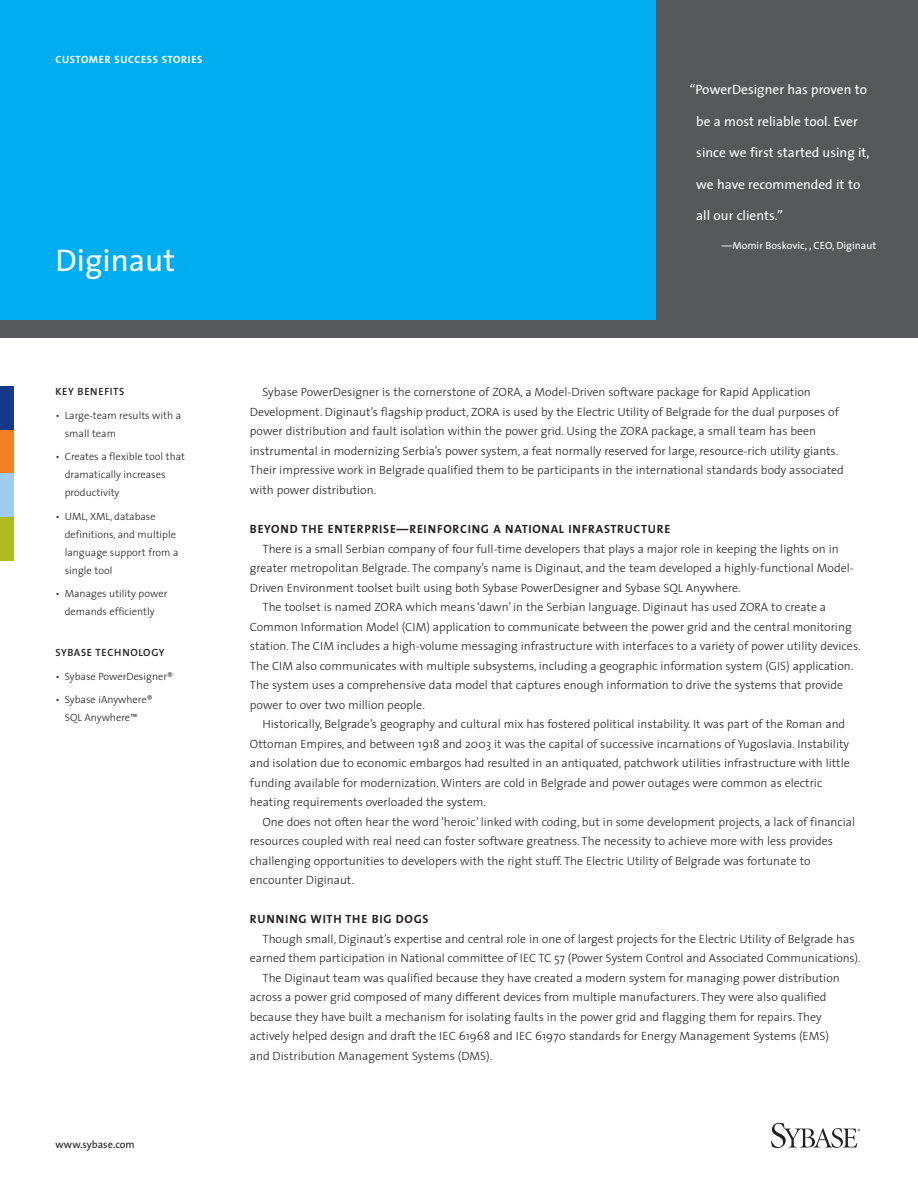
<style>
.page{position:relative;width:918px;height:1188px;background:#fff}
.page>*{position:absolute;margin:0;border:0;box-sizing:border-box;transform-origin:0 0}
.t1{font:31.5px "The Sans";color:#fff}
.t2{font:13.5px "The Sans";color:#fff}
.t3{font:300 12px/19.5px "The Sans";color:#231f20}
.t4{font:700 12px "The Sans";letter-spacing:.06em;color:#231f20}
.t5{font:300 10.5px/18px "The Sans";color:#231f20}
.t6{font:10.5px "The Sans";color:#fff}
.t7{font:600 10.5px "The Sans";letter-spacing:.06em;color:#231f20}
.t8{font:700 10.5px "The Sans";letter-spacing:.06em;color:#fff}
.t9{font:10.5px "The Sans";color:#231f20}
</style>
<div class="page">
<div style="left:0;top:386px;width:14px;height:44px;background:#153889"></div>
<div style="left:0;top:430px;width:14px;height:43px;background:#f48026"></div>
<div style="left:0;top:473px;width:14px;height:44px;background:#9fcbec"></div>
<div style="left:0;top:517px;width:14px;height:44px;background:#aebc21"></div>
<div style="left:0;top:0;width:661px;height:327px;background:#00aeef"></div>
<div style="left:656px;top:0;width:262px;height:324px;background:#57585a"></div>
<div style="left:0;top:320px;width:918px;height:18px;background:#57585a"></div>
<svg style="left:771px;top:1123px;width:89px;height:25px"></svg>
<p class="t8" style="left:55px;top:55px;width:149px">CUSTOMER SUCCESS STORIES</p>
<h1 class="t1" style="left:56px;top:248px;width:121px">Diginaut</h1>
<p class="t7" style="left:56px;top:388px;width:70px">KEY BENEFITS</p>
<p class="t5" style="left:65px;top:407px;width:118px;text-indent:-9px">• Large-team results with a small team</p>
<p class="t5" style="left:65px;top:449px;width:122px;text-indent:-9px">• Creates a flexible tool that dramatically increases productivity</p>
<p class="t5" style="left:65px;top:508px;width:115px;text-indent:-9px">• UML, XML, database definitions, and multiple language support from a single tool</p>
<p class="t5" style="left:56px;top:585px;width:113px;text-align:center">• Manages utility power demands efficiently</p>
<p class="t7" style="left:56px;top:649px;width:111px">SYBASE TECHNOLOGY</p>
<p class="t5" style="left:56px;top:668px;width:119px">• Sybase PowerDesigner®</p>
<p class="t5" style="left:56px;top:692px;width:99px;text-align:center">• Sybase iAnywhere®<br>SQL Anywhere™</p>
<p class="t9" style="left:56px;top:1141px;width:81px">www.sybase.com</p>
<p class="t2" style="left:690px;top:85px;width:179px">“PowerDesigner has proven to</p>
<p class="t2" style="left:696px;top:116px;width:163px">be a most reliable tool. Ever</p>
<p class="t2" style="left:696px;top:148px;width:175px">since we first started using it,</p>
<p class="t2" style="left:696px;top:179px;width:166px">we have recommended it to</p>
<p class="t2" style="left:696px;top:211px;width:88px">all our clients.”</p>
<p class="t6" style="left:722px;top:241px;width:156px">—Momir Boskovic, , CEO, Diginaut</p>
<p class="t3" style="left:250px;top:384px;width:596px;text-indent:13px">Sybase PowerDesigner is the cornerstone of ZORA, a Model-Driven software package for Rapid Application Development. Diginaut’s flagship product, ZORA is used by the Electric Utility of Belgrade for the dual purposes of power distribution and fault isolation within the power grid. Using the ZORA package, a small team has been instrumental in modernizing Serbia’s power system, a feat normally reserved for large, resource-rich utility giants.<br>Their impressive work in Belgrade qualified them to be participants in the international standards body associated with power distribution.</p>
<p class="t4" style="left:250px;top:524px;width:422px">BEYOND THE ENTERPRISE—REINFORCING A NATIONAL INFRASTRUCTURE</p>
<p class="t3" style="left:262px;top:540px;width:578px">There is a small Serbian company of four full-time developers that plays a major role in keeping the lights on in</p>
<p class="t3" style="left:250px;top:559px;width:605px">greater metropolitan Belgrade. The company’s name is Diginaut, and the team developed a highly-functional Model-</p>
<p class="t3" style="left:250px;top:579px;width:492px">Driven Environment toolset built using both Sybase PowerDesigner and Sybase SQL Anywhere.</p>
<p class="t3" style="left:262px;top:598px;width:565px">The toolset is named ZORA which means ‘dawn’ in the Serbian language. Diginaut has used ZORA to create a</p>
<p class="t3" style="left:250px;top:618px;width:603px">Common Information Model (CIM) application to communicate between the power grid and the central monitoring</p>
<p class="t3" style="left:250px;top:637px;width:612px">station. The CIM includes a high-volume messaging infrastructure with interfaces to a variety of power utility devices.</p>
<p class="t3" style="left:250px;top:657px;width:605px">The CIM also communicates with multiple subsystems, including a geographic information system (GIS) application.</p>
<p class="t3" style="left:250px;top:676px;width:595px">The system uses a comprehensive data model that captures enough information to drive the systems that provide</p>
<p class="t3" style="left:250px;top:696px;width:176px">power to over two million people.</p>
<p class="t3" style="left:262px;top:715px;width:584px">Historically, Belgrade’s geography and cultural mix has fostered political instability. It was part of the Roman and</p>
<p class="t3" style="left:250px;top:735px;width:601px">Ottoman Empires, and between 1918 and 2003 it was the capital of successive incarnations of Yugoslavia. Instability</p>
<p class="t3" style="left:250px;top:754px;width:601px">and isolation due to economic embargos had resulted in an antiquated, patchwork utilities infrastructure with little</p>
<p class="t3" style="left:250px;top:774px;width:574px">funding available for modernization. Winters are cold in Belgrade and power outages were common as electric</p>
<p class="t3" style="left:250px;top:793px;width:237px">heating requirements overloaded the system.</p>
<p class="t3" style="left:262px;top:813px;width:594px">One does not often hear the word ‘heroic’ linked with coding, but in some development projects, a lack of financial</p>
<p class="t3" style="left:250px;top:832px;width:585px">resources coupled with real need can foster software greatness. The necessity to achieve more with less provides</p>
<p class="t3" style="left:250px;top:852px;width:562px">challenging opportunities to developers with the right stuff. The Electric Utility of Belgrade was fortunate to</p>
<p class="t3" style="left:250px;top:871px;width:106px">encounter Diginaut.</p>
<p class="t4" style="left:250px;top:914px;width:180px">RUNNING WITH THE BIG DOGS</p>
<p class="t3" style="left:262px;top:930px;width:594px">Though small, Diginaut’s expertise and central role in one of largest projects for the Electric Utility of Belgrade has</p>
<p class="t3" style="left:250px;top:949px;width:612px">earned them participation in National committee of IEC TC 57 (Power System Control and Associated Communications).</p>
<p class="t3" style="left:262px;top:969px;width:579px">The Diginaut team was qualified because they have created a modern system for managing power distribution</p>
<p class="t3" style="left:250px;top:988px;width:578px">across a power grid composed of many different devices from multiple manufacturers. They were also qualified</p>
<p class="t3" style="left:250px;top:1008px;width:573px">because they have built a mechanism for isolating faults in the power grid and flagging them for repairs. They</p>
<p class="t3" style="left:250px;top:1027px;width:581px">actively helped design and draft the IEC 61968 and IEC 61970 standards for Energy Management Systems (EMS)</p>
<p class="t3" style="left:250px;top:1047px;width:244px">and Distribution Management Systems (DMS).</p>
</div>
